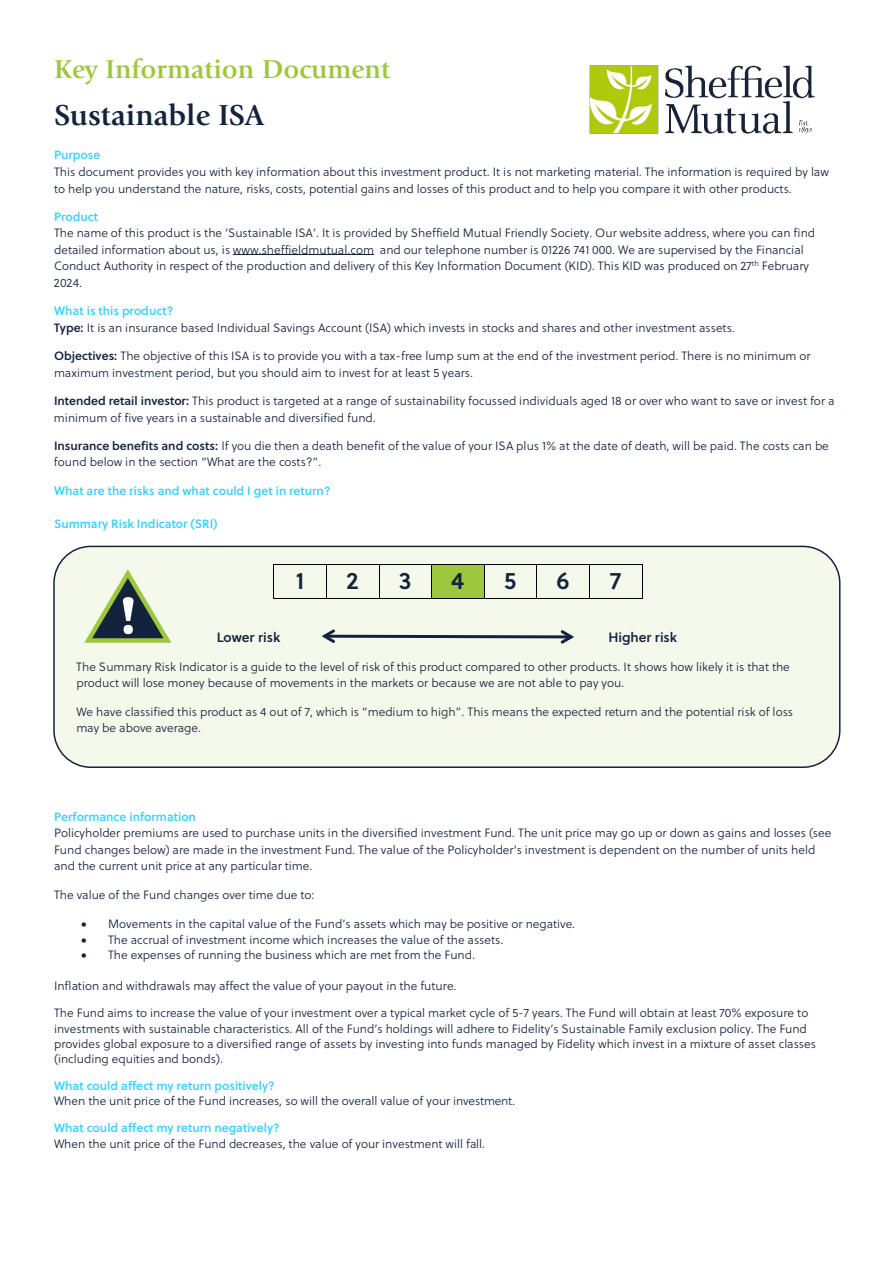
<style>
.page{position:relative;width:893px;height:1263px;background:#fff}
.page>*{position:absolute;margin:0;border:0;box-sizing:border-box;transform-origin:0 0}
.t1{font:700 54px "Britannic";color:#fff}
.t2{font:700 30px "Giovanni Std";color:#14233c}
.t3{font:700 27px "Giovanni Std";color:#9dc73c}
.t4{font:24px "Soleil Sb";color:#14233c}
.t5{font:13.5px "Soleil Sb";color:#14233c}
.t6{font:12px/16.5px "Soleil Lt";color:#14233c}
.t7{font:12px/15.3px "Soleil Lt";letter-spacing:-.005em;color:#13223b}
.t8{font:12px "Soleil Sb";color:#3ecfff}
.s1{font-family:"Soleil Sb";color:#3ecfff}
.s2{font-family:"Soleil Sb"}
</style>
<div class="page">
<hr style="left:233px;top:255px;width:141px;height:1px;background:#14233c">
<img style="left:589px;top:65px;width:226px;height:69px">
<div style="left:53px;top:546px;width:788px;height:222px;background:#f5f9ec;border:2px solid #14233c;border-radius:37px"></div>
<div style="left:432px;top:565px;width:52px;height:33px;background:#9dc73c"></div>
<hr style="left:274px;top:564px;width:52px;height:1px;background:#000">
<hr style="left:327px;top:564px;width:52px;height:1px;background:#000">
<hr style="left:379px;top:564px;width:52px;height:1px;background:#000">
<hr style="left:432px;top:564px;width:52px;height:1px;background:#000">
<hr style="left:485px;top:564px;width:51px;height:1px;background:#000">
<hr style="left:537px;top:564px;width:52px;height:1px;background:#000">
<hr style="left:590px;top:564px;width:52px;height:1px;background:#000">
<hr style="left:274px;top:565px;width:1px;height:33px;background:#000">
<hr style="left:274px;top:598px;width:52px;height:1px;background:#000">
<hr style="left:326px;top:565px;width:1px;height:33px;background:#000">
<hr style="left:327px;top:598px;width:52px;height:1px;background:#000">
<hr style="left:379px;top:565px;width:1px;height:33px;background:#000">
<hr style="left:379px;top:598px;width:52px;height:1px;background:#000">
<hr style="left:431px;top:565px;width:1px;height:33px;background:#000">
<hr style="left:432px;top:598px;width:52px;height:1px;background:#000">
<hr style="left:484px;top:565px;width:1px;height:33px;background:#000">
<hr style="left:485px;top:598px;width:51px;height:1px;background:#000">
<hr style="left:536px;top:565px;width:1px;height:33px;background:#000">
<hr style="left:537px;top:598px;width:52px;height:1px;background:#000">
<hr style="left:589px;top:565px;width:1px;height:33px;background:#000">
<hr style="left:590px;top:598px;width:52px;height:1px;background:#000">
<hr style="left:642px;top:565px;width:1px;height:33px;background:#000">
<svg style="left:321px;top:629px;width:253px;height:15px"></svg>
<svg style="left:118px;top:569px;width:19px;height:16px"></svg>
<img style="left:84px;top:585px;width:88px;height:58px">
<p class="t3" style="left:54px;top:54px;width:338px">Key Information Document</p>
<p class="t2" style="left:54px;top:98px;width:212px">Sustainable ISA</p>
<p class="t6" style="left:54px;top:147px;width:777px"><span class="s1">Purpose<br></span>This document provides you with key information about this investment product. It is not marketing material. The information is required by law to help you understand the nature, risks, costs, potential gains and losses of this product and to help you compare it with other products.</p>
<p class="t6" style="left:54px;top:208px;width:763px"><span class="s1">Product<br></span>The name of this product is the ‘Sustainable ISA’. It is provided by Sheffield Mutual Friendly Society. Our website address, where you can find detailed information about us, is www.sheffieldmutual.com and our telephone number is 01226 741 000. We are supervised by the Financial Conduct Authority in respect of the production and delivery of this Key Information Document (KID). This KID was produced on 27<sup>th</sup> February 2024.</p>
<p class="t6" style="left:54px;top:303px;width:682px"><span class="s1">What is this product?<br></span><span class="s2">Type:</span> It is an insurance based Individual Savings Account (ISA) which invests in stocks and shares and other investment assets.</p>
<p class="t6" style="left:54px;top:347px;width:758px"><span class="s2">Objectives:</span> The objective of this ISA is to provide you with a tax-free lump sum at the end of the investment period. There is no minimum or maximum investment period, but you should aim to invest for at least 5 years.</p>
<p class="t6" style="left:54px;top:392px;width:782px"><span class="s2">Intended retail investor:</span> This product is targeted at a range of sustainability focussed individuals aged 18 or over who want to save or invest for a minimum of five years in a sustainable and diversified fund.</p>
<p class="t6" style="left:54px;top:437px;width:776px"><span class="s2">Insurance benefits and costs:</span> If you die then a death benefit of the value of your ISA plus 1% at the date of death, will be paid. The costs can be found below in the section “What are the costs?”.</p>
<p class="t8" style="left:54px;top:481px;width:278px">What are the risks and what could I get in return?</p>
<p class="t8" style="left:54px;top:514px;width:165px">Summary Risk Indicator (SRI)</p>
<p class="t4" style="left:296px;top:562px;width:10px">1</p>
<p class="t4" style="left:346px;top:562px;width:14px">2</p>
<p class="t4" style="left:399px;top:562px;width:14px">3</p>
<p class="t4" style="left:451px;top:562px;width:15px">4</p>
<p class="t4" style="left:504px;top:562px;width:14px">5</p>
<p class="t4" style="left:556px;top:562px;width:15px">6</p>
<p class="t4" style="left:610px;top:562px;width:13px">7</p>
<p class="t1" style="left:118px;top:585px;width:21px">!</p>
<p class="t5" style="left:217px;top:627px;width:65px">Lower risk</p>
<p class="t5" style="left:608px;top:627px;width:70px">Higher risk</p>
<p class="t6" style="left:76px;top:658px;width:715px">The Summary Risk Indicator is a guide to the level of risk of this product compared to other products. It shows how likely it is that the product will lose money because of movements in the markets or because we are not able to pay you.</p>
<p class="t6" style="left:76px;top:703px;width:718px">We have classified this product as 4 out of 7, which is “medium to high”. This means the expected return and the potential risk of loss may be above average.</p>
<p class="t6" style="left:54px;top:808px;width:779px"><span class="s1">Performance information<br></span>Policyholder premiums are used to purchase units in the diversified investment Fund. The unit price may go up or down as gains and losses (see Fund changes below) are made in the investment Fund. The value of the Policyholder's investment is dependent on the number of units held and the current unit price at any particular time.</p>
<p class="t6" style="left:54px;top:886px;width:262px">The value of the Fund changes over time due to:</p>
<p class="t6" style="left:81px;top:915px;width:496px">• Movements in the capital value of the Fund’s assets which may be positive or negative.</p>
<p class="t6" style="left:81px;top:931px;width:424px">• The accrual of investment income which increases the value of the assets.</p>
<p class="t6" style="left:81px;top:947px;width:395px">• The expenses of running the business which are met from the Fund.</p>
<p class="t6" style="left:54px;top:977px;width:404px">Inflation and withdrawals may affect the value of your payout in the future.</p>
<p class="t6" style="left:54px;top:1005px;width:764px;line-height:15.1px">The Fund aims to increase the value of your investment over a typical market cycle of 5-7 years. The Fund will obtain at least 70% exposure to investments with sustainable characteristics. All of the Fund’s holdings will adhere to Fidelity’s Sustainable Family exclusion policy. The Fund provides global exposure to a diversified range of assets by investing into funds managed by Fidelity which invest in a mixture of asset classes (including equities and bonds).</p>
<p class="t7" style="left:54px;top:1078px;width:463px"><span class="s1">What could affect my return positively?<br></span>When the unit price of the Fund increases, so will the overall value of your investment.</p>
<p class="t7" style="left:54px;top:1120px;width:432px"><span class="s1">What could affect my return negatively?<br></span>When the unit price of the Fund decreases, the value of your investment will fall.</p>
</div>
